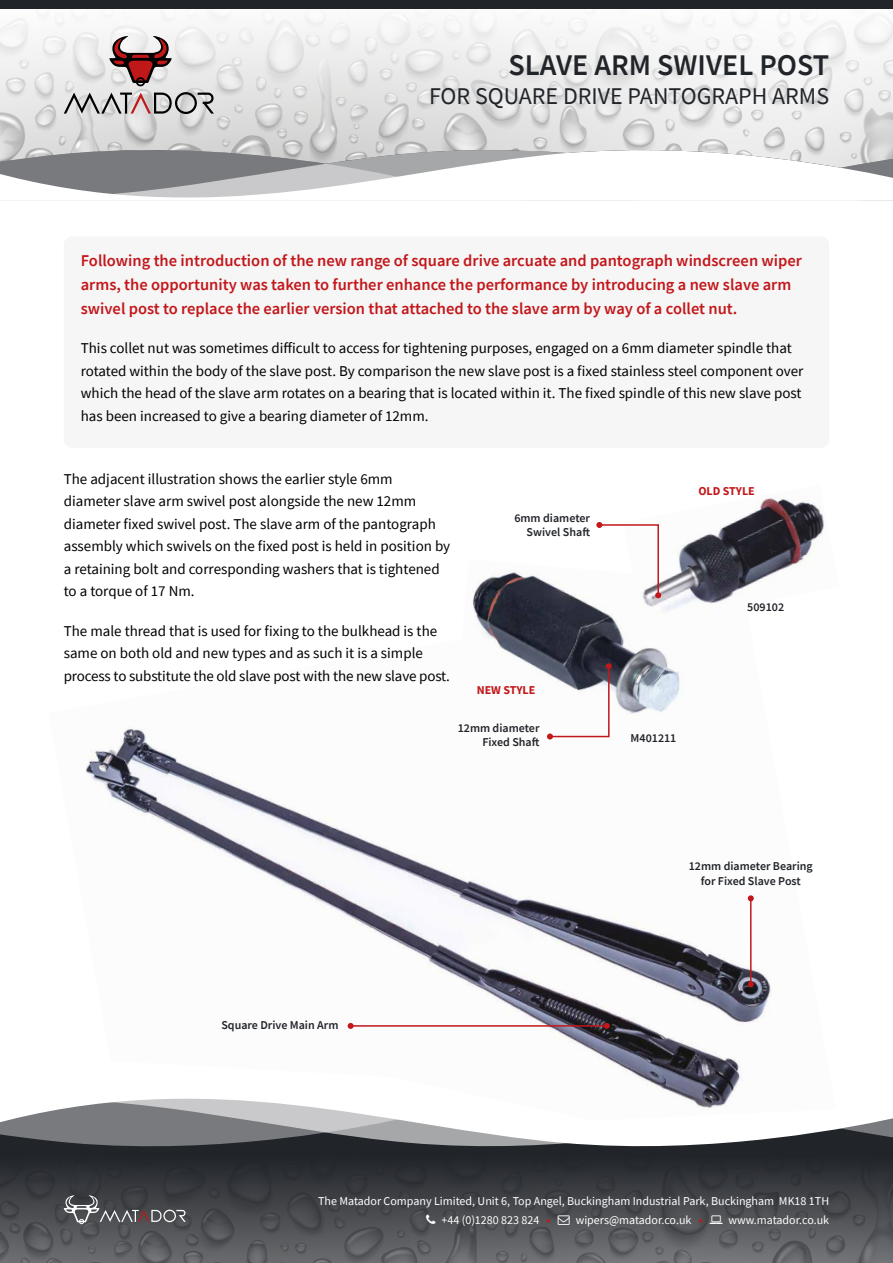
<style>
.page{position:relative;width:893px;height:1263px;background:#fff}
.page>*{position:absolute;margin:0;border:0;box-sizing:border-box;transform-origin:0 0}
.t1{font:600 30px "Source Sans Pro";color:#212429}
.t2{font:24px "Source Sans Pro";color:#212429}
.t3{font:600 16.5px/24px "Source Sans Pro";color:#c2171b}
.t4{font:15px/22.5px "Source Sans Pro";color:#000}
.t5{font:12px/19.5px "Source Sans Pro";color:#fff}
.t6{font:600 12px/14.4px "Source Sans Pro";color:#212429;text-align:right}
.t7{font:700 12px "Source Sans Pro";color:#c2171b}
.s1{font-weight:600;color:#c2171b}
</style>
<div class="page">
<img style="left:0;top:1146px;width:893px;height:117px">
<svg style="left:0;top:1111px;width:893px;height:35px"></svg>
<svg style="left:64px;top:1195px;width:122px;height:29px;background:#5d5e61"></svg>
<img style="left:0;top:13px;width:893px;height:137px">
<svg style="left:0;top:150px;width:893px;height:51px"></svg>
<svg style="left:109px;top:36px;width:64px;height:50px"></svg>
<svg style="left:64px;top:92px;width:150px;height:22px;background:#aea9a9"></svg>
<div style="left:0;top:0;width:893px;height:9px;background:#212429"></div>
<img style="left:49px;top:728px;width:787px;height:392px">
<img style="left:472px;top:572px;width:208px;height:142px">
<img style="left:623px;top:497px;width:201px;height:127px">
<div style="left:64px;top:236px;width:765px;height:212px;background:#f6f6f6;border-radius:9px"></div>
<hr style="left:750px;top:898px;width:2px;height:86px;background:#c2171b">
<svg style="left:748px;top:981px;width:6px;height:6px"></svg>
<svg style="left:748px;top:895px;width:6px;height:6px"></svg>
<hr style="left:351px;top:1025px;width:256px;height:2px;background:#c2171b">
<svg style="left:348px;top:1023px;width:6px;height:6px"></svg>
<svg style="left:604px;top:1023px;width:6px;height:6px"></svg>
<svg style="left:596px;top:522px;width:65px;height:76px"></svg>
<svg style="left:547px;top:663px;width:65px;height:76px"></svg>
<svg style="left:426px;top:1215px;width:9px;height:9px"></svg>
<svg style="left:558px;top:1215px;width:12px;height:10px"></svg>
<svg style="left:710px;top:1215px;width:13px;height:9px"></svg>
<h1 class="t1" style="left:508px;top:45px;width:322px">SLAVE ARM SWIVEL POST</h1>
<h2 class="t2" style="left:429px;top:81px;width:402px">FOR SQUARE DRIVE PANTOGRAPH ARMS</h2>
<p class="t3" style="left:81px;top:248px;width:723px">Following the introduction of the new range of square drive arcuate and pantograph windscreen wiper arms, the opportunity was taken to further enhance the performance by introducing a new slave arm swivel post to replace the earlier version that attached to the slave arm by way of a collet nut.</p>
<p class="t4" style="left:81px;top:337px;width:724px">This collet nut was sometimes difficult to access for tightening purposes, engaged on a 6mm diameter spindle that rotated within the body of the slave post. By comparison the new slave post is a fixed stainless steel component over which the head of the slave arm rotates on a bearing that is located within it. The fixed spindle of this new slave post has been increased to give a bearing diameter of 12mm.</p>
<p class="t4" style="left:64px;top:468px;width:388px">The adjacent illustration shows the earlier style 6mm diameter slave arm swivel post alongside the new 12mm diameter fixed swivel post. The slave arm of the pantograph assembly which swivels on the fixed post is held in position by a retaining bolt and corresponding washers that is tightened to a torque of 17 Nm.</p>
<p class="t4" style="left:64px;top:620px;width:388px">The male thread that is used for fixing to the bulkhead is the same on both old and new types and as such it is a simple process to substitute the old slave post with the new slave post.</p>
<p class="t6" style="left:514px;top:511px;width:77px">6mm diameter<br>Swivel Shaft</p>
<p class="t7" style="left:477px;top:681px;width:60px">NEW STYLE</p>
<p class="t6" style="left:458px;top:720px;width:83px">12mm diameter<br>Fixed Shaft</p>
<p class="t7" style="left:698px;top:483px;width:58px">OLD STYLE</p>
<p class="t6" style="left:747px;top:600px;width:38px">509102</p>
<p class="t6" style="left:631px;top:731px;width:47px">M401211</p>
<p class="t6" style="left:689px;top:859px;width:126px;text-align:center">12mm diameter Bearing for Fixed Slave Post</p>
<p class="t6" style="left:221px;top:1018px;width:119px">Square Drive Main Arm</p>
<p class="t5" style="left:441px;top:1191px;width:389px;text-indent:-123px">The Matador Company Limited, Unit 6, Top Angel, Buckingham Industrial Park, Buckingham MK18 1TH +44 (0)1280 823 824 <span class="s1">•</span></p>
<p class="t5" style="left:576px;top:1210px;width:128px">wipers@matador.co.uk <span class="s1">•</span></p>
<p class="t5" style="left:729px;top:1210px;width:102px">www.matador.co.uk</p>
</div>
